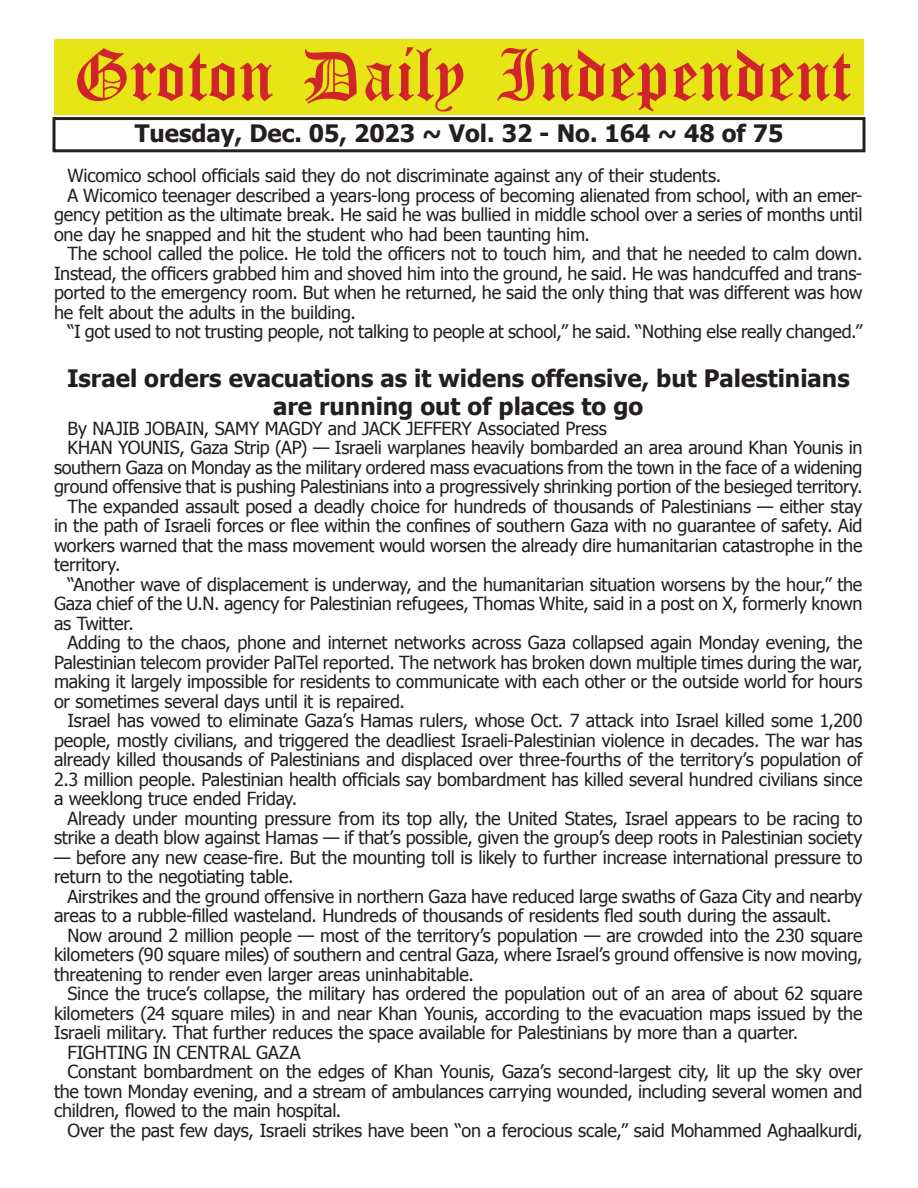
<style>
.page{position:relative;width:918px;height:1188px;background:#fff}
.page>*{position:absolute;margin:0;border:0;box-sizing:border-box;transform-origin:0 0}
.t1{font:54px "Old English Five";color:#d1232a}
.t2{font:700 24px/28.8px "Tahoma";color:#231f20;text-align:center}
.t3{font:18px/19.5px "Tahoma";letter-spacing:-.015em;color:#231f20}
</style>
<div class="page">
<div style="left:52px;top:117px;width:814px;height:35px;border:3px solid #231f20"></div>
<div style="left:54px;top:40px;width:810px;height:75px;background:#e7e515"></div>
<h1 class="t1" style="left:73px;top:50px;width:779px">Groton Daily Independent</h1>
<h2 class="t2" style="left:135px;top:117px;width:650px">Tuesday, Dec. 05, 2023 ~ Vol. 32 - No. 164 ~ 48 of 75</h2>
<p class="t3" style="left:68px;top:165px;width:655px">Wicomico school officials said they do not discriminate against any of their students.</p>
<p class="t3" style="left:68px;top:185px;width:796px">A Wicomico teenager described a years-long process of becoming alienated from school, with an emer-</p>
<p class="t3" style="left:54px;top:204px;width:810px">gency petition as the ultimate break. He said he was bullied in middle school over a series of months until</p>
<p class="t3" style="left:54px;top:224px;width:538px">one day he snapped and hit the student who had been taunting him.</p>
<p class="t3" style="left:68px;top:243px;width:796px">The school called the police. He told the officers not to touch him, and that he needed to calm down.</p>
<p class="t3" style="left:54px;top:263px;width:810px">Instead, the officers grabbed him and shoved him into the ground, he said. He was handcuffed and trans-</p>
<p class="t3" style="left:54px;top:282px;width:810px">ported to the emergency room. But when he returned, he said the only thing that was different was how</p>
<p class="t3" style="left:54px;top:302px;width:303px">he felt about the adults in the building.</p>
<p class="t3" style="left:68px;top:321px;width:797px">“I got used to not trusting people, not talking to people at school,” he said. “Nothing else really changed.”</p>
<h2 class="t2" style="left:67px;top:362px;width:784px">Israel orders evacuations as it widens offensive, but Palestinians are running out of places to go</h2>
<p class="t3" style="left:68px;top:418px;width:541px">By NAJIB JOBAIN, SAMY MAGDY and JACK JEFFERY Associated Press</p>
<p class="t3" style="left:68px;top:437px;width:797px">KHAN YOUNIS, Gaza Strip (AP) — Israeli warplanes heavily bombarded an area around Khan Younis in</p>
<p class="t3" style="left:54px;top:457px;width:810px">southern Gaza on Monday as the military ordered mass evacuations from the town in the face of a widening</p>
<p class="t3" style="left:54px;top:476px;width:810px">ground offensive that is pushing Palestinians into a progressively shrinking portion of the besieged territory.</p>
<p class="t3" style="left:68px;top:496px;width:797px">The expanded assault posed a deadly choice for hundreds of thousands of Palestinians — either stay</p>
<p class="t3" style="left:54px;top:515px;width:810px">in the path of Israeli forces or flee within the confines of southern Gaza with no guarantee of safety. Aid</p>
<p class="t3" style="left:54px;top:535px;width:810px">workers warned that the mass movement would worsen the already dire humanitarian catastrophe in the</p>
<p class="t3" style="left:54px;top:554px;width:68px">territory.</p>
<p class="t3" style="left:68px;top:574px;width:796px">“Another wave of displacement is underway, and the humanitarian situation worsens by the hour,” the</p>
<p class="t3" style="left:54px;top:593px;width:810px">Gaza chief of the U.N. agency for Palestinian refugees, Thomas White, said in a post on X, formerly known</p>
<p class="t3" style="left:54px;top:613px;width:81px">as Twitter.</p>
<p class="t3" style="left:68px;top:632px;width:796px">Adding to the chaos, phone and internet networks across Gaza collapsed again Monday evening, the</p>
<p class="t3" style="left:54px;top:652px;width:810px">Palestinian telecom provider PalTel reported. The network has broken down multiple times during the war,</p>
<p class="t3" style="left:54px;top:671px;width:810px">making it largely impossible for residents to communicate with each other or the outside world for hours</p>
<p class="t3" style="left:54px;top:691px;width:352px">or sometimes several days until it is repaired.</p>
<p class="t3" style="left:68px;top:710px;width:796px">Israel has vowed to eliminate Gaza’s Hamas rulers, whose Oct. 7 attack into Israel killed some 1,200</p>
<p class="t3" style="left:54px;top:730px;width:810px">people, mostly civilians, and triggered the deadliest Israeli-Palestinian violence in decades. The war has</p>
<p class="t3" style="left:54px;top:749px;width:810px">already killed thousands of Palestinians and displaced over three-fourths of the territory’s population of</p>
<p class="t3" style="left:54px;top:769px;width:810px">2.3 million people. Palestinian health officials say bombardment has killed several hundred civilians since</p>
<p class="t3" style="left:54px;top:788px;width:245px">a weeklong truce ended Friday.</p>
<p class="t3" style="left:68px;top:808px;width:797px">Already under mounting pressure from its top ally, the United States, Israel appears to be racing to</p>
<p class="t3" style="left:54px;top:827px;width:810px">strike a death blow against Hamas — if that’s possible, given the group’s deep roots in Palestinian society</p>
<p class="t3" style="left:54px;top:847px;width:810px">— before any new cease-fire. But the mounting toll is likely to further increase international pressure to return to the negotiating table.</p>
<p class="t3" style="left:54px;top:886px;width:810px;text-indent:14px">Airstrikes and the ground offensive in northern Gaza have reduced large swaths of Gaza City and nearby areas to a rubble-filled wasteland. Hundreds of thousands of residents fled south during the assault.</p>
<p class="t3" style="left:54px;top:925px;width:810px;text-align:justify;text-indent:14px">Now around 2 million people — most of the territory’s population — are crowded into the 230 square kilometers (90 square miles) of southern and central Gaza, where Israel’s ground offensive is now moving, threatening to render even larger areas uninhabitable.</p>
<p class="t3" style="left:68px;top:983px;width:797px">Since the truce’s collapse, the military has ordered the population out of an area of about 62 square</p>
<p class="t3" style="left:54px;top:1003px;width:810px">kilometers (24 square miles) in and near Khan Younis, according to the evacuation maps issued by the</p>
<p class="t3" style="left:54px;top:1022px;width:746px">Israeli military. That further reduces the space available for Palestinians by more than a quarter.</p>
<p class="t3" style="left:68px;top:1042px;width:234px">FIGHTING IN CENTRAL GAZA</p>
<p class="t3" style="left:68px;top:1061px;width:796px">Constant bombardment on the edges of Khan Younis, Gaza’s second-largest city, lit up the sky over</p>
<p class="t3" style="left:54px;top:1081px;width:810px">the town Monday evening, and a stream of ambulances carrying wounded, including several women and</p>
<p class="t3" style="left:54px;top:1100px;width:289px">children, flowed to the main hospital.</p>
<p class="t3" style="left:68px;top:1120px;width:797px">Over the past few days, Israeli strikes have been “on a ferocious scale,” said Mohammed Aghaalkurdi,</p>
</div>
